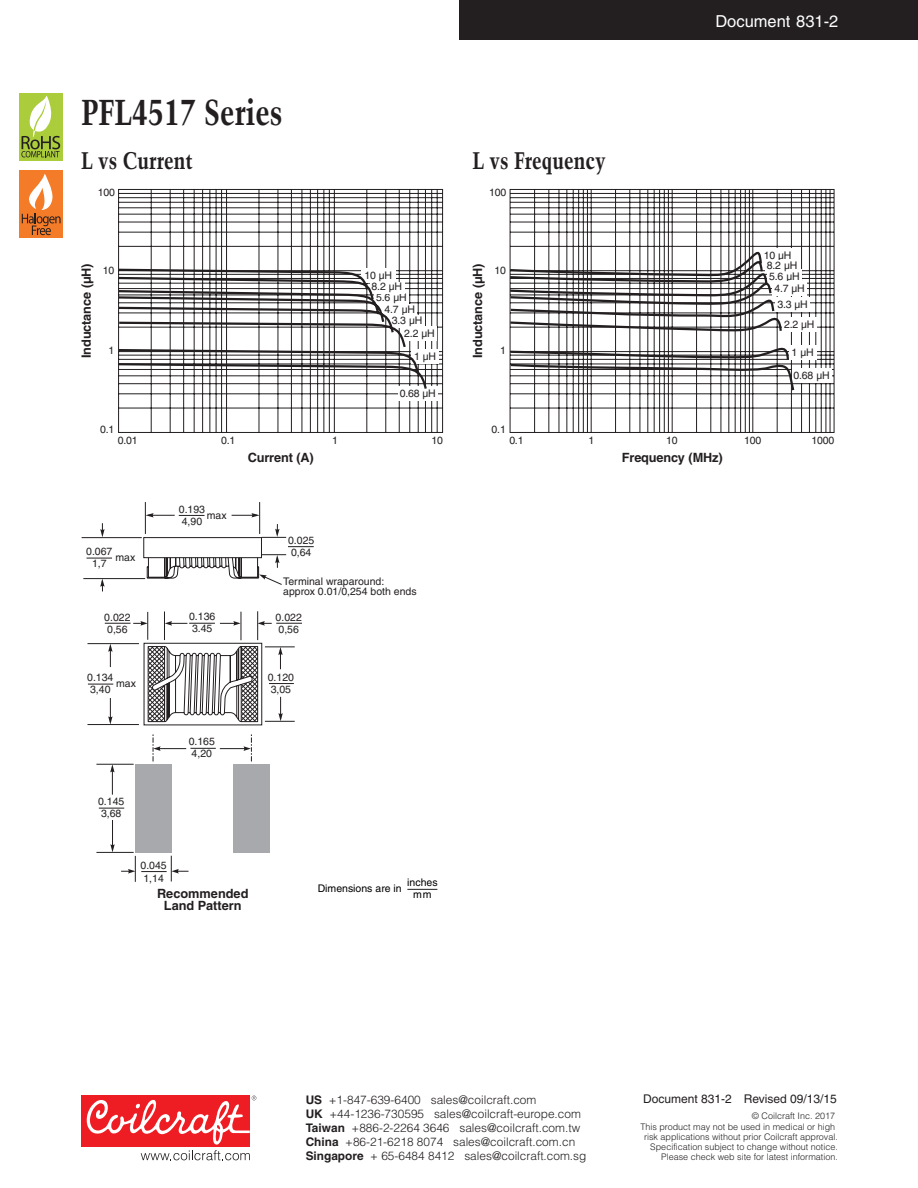
<style>
.page{position:relative;width:918px;height:1188px;background:#fff}
.page>*{position:absolute;margin:0;border:0;box-sizing:border-box;transform-origin:0 0}
.Subhead_-_16_Point_T{font:700 condensed 36px "Trump Mediaeval";color:#231f20}
.Subhead_-_16_Point_T-2{font:700 condensed 24px "Trump Mediaeval";color:#231f20}
.Document_number{font:16.5px "Helvetica";color:#fff}
.t1{font:700 12.75px/12.8px "Helvetica";letter-spacing:-.01em;color:#231f20;text-align:center}
.t2{font:12px "Helvetica";color:#231f20}
.t3{font:300 11.85px "Helvetica";color:#231f20}
.t4{font:700 11.85px/14.1px "Helvetica";color:#231f20}
.t5{font:10.5px/12.1px "Helvetica";color:#231f20}
.Dimensions{font:10.5px/12px "Helvetica";color:#000;text-align:center}
.t6{font:300 9px/9.9px "Helvetica";color:#231f20;text-align:right}
</style>
<div class="page">
<div style="left:459px;top:0;width:459px;height:40px;background:#231f20"></div>
<div style="left:81px;top:1096px;width:169px;height:51px;background:#ee1d23"></div>
<svg style="left:86px;top:1096px;width:170px;height:64px"></svg>
<div style="left:19px;top:93px;width:44px;height:67px;background:#abcc3b"></div>
<svg style="left:21px;top:96px;width:39px;height:61px"></svg>
<div style="left:19px;top:171px;width:44px;height:67px;background:#f47b28"></div>
<svg style="left:22px;top:174px;width:39px;height:61px"></svg>
<hr style="left:407px;top:889px;width:30px;height:1px;background:#231f20">
<div style="left:135px;top:764px;width:36px;height:88px;background:#a8a9ad"></div>
<div style="left:233px;top:764px;width:36px;height:88px;background:#a8a9ad"></div>
<hr style="left:145px;top:502px;width:1px;height:32px;background:#231f20">
<hr style="left:259px;top:502px;width:1px;height:32px;background:#231f20">
<svg style="left:232px;top:513px;width:28px;height:4px"></svg>
<hr style="left:82px;top:537px;width:60px;height:1px;background:#231f20">
<hr style="left:87px;top:643px;width:52px;height:1px;background:#231f20">
<hr style="left:87px;top:724px;width:52px;height:1px;background:#231f20">
<hr style="left:96px;top:764px;width:38px;height:1px;background:#231f20">
<hr style="left:96px;top:852px;width:38px;height:1px;background:#231f20">
<hr style="left:83px;top:578px;width:62px;height:1px;background:#231f20">
<svg style="left:100px;top:523px;width:5px;height:14px"></svg>
<hr style="left:112px;top:820px;width:1px;height:30px;background:#231f20">
<svg style="left:110px;top:844px;width:5px;height:8px"></svg>
<svg style="left:100px;top:579px;width:5px;height:12px"></svg>
<svg style="left:110px;top:764px;width:5px;height:31px"></svg>
<svg style="left:145px;top:513px;width:60px;height:4px"></svg>
<svg style="left:87px;top:558px;width:25px;height:1px"></svg>
<svg style="left:99px;top:808px;width:25px;height:1px"></svg>
<svg style="left:121px;top:856px;width:67px;height:26px"></svg>
<svg style="left:153px;top:734px;width:99px;height:28px"></svg>
<svg style="left:146px;top:524px;width:168px;height:61px"></svg>
<div style="left:143px;top:537px;width:119px;height:21px;background:#fff;border:1px solid #231f20"></div>
<svg style="left:88px;top:611px;width:214px;height:114px"></svg>
<svg style="left:118px;top:189px;width:325px;height:244px"></svg>
<div style="left:399px;top:386px;width:39px;height:14px;background:#fff"></div>
<div style="left:403px;top:327px;width:34px;height:14px;background:#fff"></div>
<div style="left:412px;top:349px;width:27px;height:14px;background:#fff"></div>
<svg style="left:118px;top:268px;width:311px;height:123px"></svg>
<svg style="left:509px;top:189px;width:326px;height:244px"></svg>
<div style="left:768px;top:270px;width:34px;height:14px;background:#fff"></div>
<div style="left:765px;top:260px;width:34px;height:12px;background:#fff"></div>
<div style="left:792px;top:368px;width:39px;height:14px;background:#fff"></div>
<div style="left:773px;top:282px;width:34px;height:14px;background:#fff"></div>
<div style="left:783px;top:317px;width:34px;height:14px;background:#fff"></div>
<div style="left:776px;top:298px;width:34px;height:14px;background:#fff"></div>
<div style="left:789px;top:346px;width:27px;height:14px;background:#fff"></div>
<svg style="left:509px;top:247px;width:287px;height:146px"></svg>
<p class="Subhead_-_16_Point_T" style="left:81px;top:90px;width:203px">PFL4517 Series</p>
<p class="Subhead_-_16_Point_T-2" style="left:81px;top:145px;width:113px">L vs Current</p>
<p class="Subhead_-_16_Point_T-2" style="left:472px;top:145px;width:135px">L vs Frequency</p>
<p class="t5" style="left:98px;top:186px;width:19px">100</p>
<p class="t5" style="left:489px;top:186px;width:19px">100</p>
<p class="t1" style="left:80px;top:358px;width:96px;rotate:-90deg">Inductance (µH)</p>
<p class="t5" style="left:103px;top:264px;width:13px">10</p>
<p class="t5" style="left:109px;top:345px;width:7px">1</p>
<p class="t5" style="left:376px;top:264px;width:32px;line-height:22.2px;text-indent:-12px">10 µH<br>5.6 µH</p>
<p class="t5" style="left:372px;top:280px;width:32px">8.2 µH</p>
<p class="t5" style="left:385px;top:303px;width:32px">4.7 µH</p>
<p class="t5" style="left:404px;top:327px;width:32px">2.2 µH</p>
<p class="t5" style="left:392px;top:314px;width:32px">3.3 µH</p>
<p class="t5" style="left:414px;top:350px;width:23px">1 µH</p>
<p class="t1" style="left:471px;top:358px;width:96px;rotate:-90deg">Inductance (µH)</p>
<p class="t5" style="left:494px;top:264px;width:13px">10</p>
<p class="t5" style="left:500px;top:345px;width:7px">1</p>
<p class="t5" style="left:400px;top:387px;width:38px">0.68 µH</p>
<p class="t5" style="left:100px;top:423px;width:16px">0.1</p>
<p class="t5" style="left:492px;top:423px;width:16px">0.1</p>
<p class="Document_number" style="left:715px;top:11px;width:124px">Document 831-2</p>
<p class="t5" style="left:769px;top:245px;width:32px;line-height:21.3px;text-indent:-5px">10 µH<br>5.6 µH</p>
<p class="t5" style="left:767px;top:259px;width:32px">8.2 µH</p>
<p class="t5" style="left:774px;top:282px;width:32px">4.7 µH</p>
<p class="t5" style="left:784px;top:318px;width:32px">2.2 µH</p>
<p class="t5" style="left:777px;top:299px;width:32px">3.3 µH</p>
<p class="t5" style="left:792px;top:346px;width:23px">1 µH</p>
<p class="t5" style="left:794px;top:369px;width:38px">0.68 µH</p>
<p class="t5" style="left:118px;top:435px;width:21px">0.01</p>
<p class="t5" style="left:221px;top:435px;width:16px">0.1</p>
<p class="t5" style="left:332px;top:434px;width:7px">1</p>
<p class="t5" style="left:431px;top:434px;width:13px">10</p>
<p class="t5" style="left:179px;top:503px;width:28px">0.193<br>4,90</p>
<p class="t5" style="left:207px;top:509px;width:21px">max</p>
<p class="t1" style="left:248px;top:451px;width:68px">Current (A)</p>
<p class="t5" style="left:288px;top:534px;width:28px">0.025</p>
<p class="t5" style="left:86px;top:545px;width:28px">0.067</p>
<p class="t5" style="left:291px;top:546px;width:22px">0,64</p>
<p class="t5" style="left:92px;top:558px;width:16px">1,7</p>
<p class="t5" style="left:115px;top:551px;width:21px">max</p>
<p class="t5" style="left:283px;top:576px;width:135px;line-height:10.5px">Terminal wraparound: approx 0.01/0,254 both ends</p>
<p class="t5" style="left:189px;top:610px;width:28px">0.136<br>3.45</p>
<p class="t5" style="left:104px;top:611px;width:28px">0.022<br>0,56</p>
<p class="t5" style="left:276px;top:611px;width:28px">0.022<br>0,56</p>
<p class="t5" style="left:87px;top:671px;width:28px">0.134<br>3,40</p>
<p class="t5" style="left:116px;top:677px;width:21px">max</p>
<p class="t5" style="left:98px;top:795px;width:28px">0.145<br>3,68</p>
<p class="t5" style="left:141px;top:860px;width:28px">0.045<br>1,14</p>
<p class="t5" style="left:189px;top:735px;width:28px">0.165<br>4,20</p>
<p class="t1" style="left:157px;top:887px;width:93px">Recommended<br>Land Pattern</p>
<p class="t5" style="left:268px;top:671px;width:28px">0.120<br>3,05</p>
<p class="Dimensions" style="left:318px;top:883px;width:86px">Dimensions are in</p>
<p class="Dimensions" style="left:407px;top:876px;width:32px">inches mm</p>
<p class="t5" style="left:509px;top:435px;width:16px">0.1</p>
<p class="t5" style="left:588px;top:435px;width:7px">1</p>
<p class="t5" style="left:666px;top:434px;width:13px">10</p>
<p class="t5" style="left:744px;top:434px;width:19px">100</p>
<p class="t5" style="left:812px;top:434px;width:24px">1000</p>
<p class="t1" style="left:622px;top:451px;width:102px">Frequency (MHz)</p>
<p class="t3" style="left:329px;top:1092px;width:209px">+1-847-639-6400 sales@coilcraft.com</p>
<p class="t3" style="left:329px;top:1106px;width:253px">+44-1236-730595 sales@coilcraft-europe.com</p>
<p class="t3" style="left:352px;top:1121px;width:230px">+886-2-2264 3646 sales@coilcraft.com.tw</p>
<p class="t3" style="left:345px;top:1135px;width:232px">+86-21-6218 8074 sales@coilcraft.com.cn</p>
<p class="t3" style="left:370px;top:1149px;width:218px">+ 65-6484 8412 sales@coilcraft.com.sg</p>
<p class="t4" style="left:306px;top:1093px;width:59px">US<br>UK<br>Taiwan<br>China<br>Singapore</p>
<p class="t2" style="left:643px;top:1092px;width:195px">Document 831-2 Revised 09/13/15</p>
<p class="t6" style="left:640px;top:1110px;width:196px;line-height:11.4px">© Coilcraft Inc. 2017<br>This product may not be used in medical or high</p>
<p class="t6" style="left:644px;top:1132px;width:195px">risk applications without prior Coilcraft approval.<br>Specification subject to change without notice.<br>Please check web site for latest information.</p>
</div>
